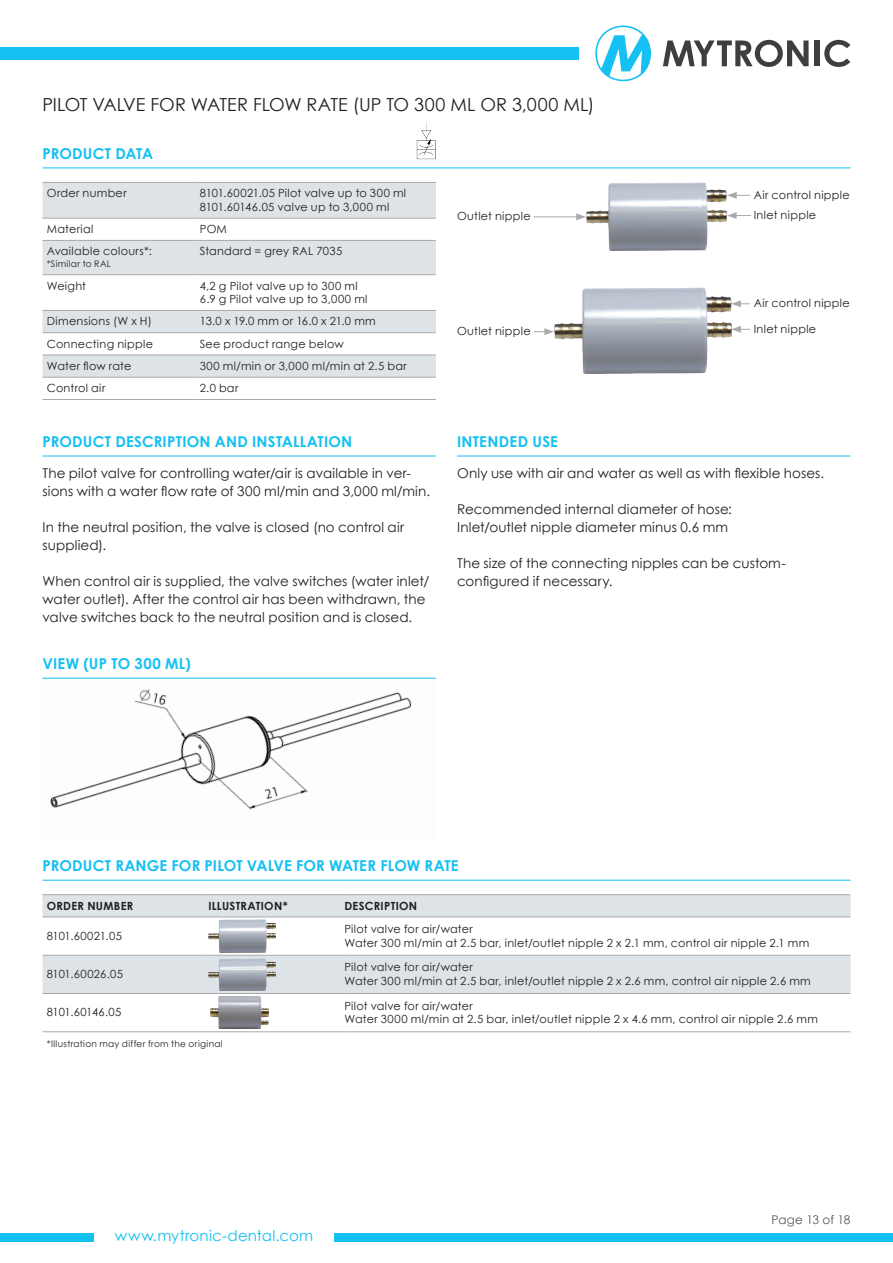
<style>
.page{position:relative;width:893px;height:1263px;background:#fff}
.page>*{position:absolute;margin:0;border:0;box-sizing:border-box;transform-origin:0 0}
.t1{font:18px "Century Gothic";letter-spacing:.005em;color:#231f20}
.t2{font:700 15px "Century Gothic";letter-spacing:.015em;color:#15c0f2}
.t3{font:15px "Century Gothic";letter-spacing:.015em;color:#15c0f2}
.t4{font:13.5px/18px "Century Gothic";letter-spacing:.005em;color:#231f20}
.t5{font:12px "Century Gothic";letter-spacing:-.005em;color:#57585a}
.t6{font:11.25px/13.5px "Century Gothic";letter-spacing:.03em;color:#231f20}
.t7{font:700 11.25px "Century Gothic";letter-spacing:.025em;color:#231f20}
.t8{font:11.25px "Century Gothic";letter-spacing:-.025em;color:#231f20}
.t9{font:11.25px "Century Gothic";letter-spacing:.005em;color:#231f20}
.t10{font:11.25px "Century Gothic";letter-spacing:.01em;color:#231f20}
.t11{font:11.25px "Century Gothic";letter-spacing:-.02em;color:#231f20}
.t12{font:9px "Century Gothic";letter-spacing:.035em;color:#231f20}
</style>
<div class="page">
<div style="left:0;top:1233px;width:94px;height:9px;background:#15c0f2"></div>
<div style="left:334px;top:1233px;width:559px;height:9px;background:#15c0f2"></div>
<svg style="left:663px;top:40px;width:146px;height:27px"></svg>
<div style="left:815px;top:40px;width:5px;height:26px;background:#3e3e3f"></div>
<svg style="left:824px;top:40px;width:26px;height:27px"></svg>
<svg style="left:595px;top:26px;width:56px;height:55px"></svg>
<div style="left:0;top:47px;width:578px;height:13px;background:#15c0f2"></div>
<img style="left:50px;top:689px;width:362px;height:121px">
<img style="left:587px;top:182px;width:140px;height:68px">
<img style="left:554px;top:287px;width:178px;height:86px">
<hr style="left:43px;top:168px;width:807px;height:1px;background:#15c0f2">
<div style="left:43px;top:183px;width:393px;height:35px;background:#dde3e7"></div>
<svg style="left:43px;top:241px;width:393px;height:136px;fill:#dde3e7"></svg>
<hr style="left:43px;top:182px;width:153px;height:1px;background:#a8a9ad">
<hr style="left:196px;top:182px;width:240px;height:1px;background:#a8a9ad">
<hr style="left:43px;top:218px;width:153px;height:1px;background:#a8a9ad">
<hr style="left:196px;top:218px;width:240px;height:1px;background:#a8a9ad">
<hr style="left:43px;top:240px;width:153px;height:1px;background:#a8a9ad">
<hr style="left:196px;top:240px;width:240px;height:1px;background:#a8a9ad">
<hr style="left:43px;top:274px;width:153px;height:1px;background:#a8a9ad">
<hr style="left:196px;top:274px;width:240px;height:1px;background:#a8a9ad">
<hr style="left:43px;top:310px;width:153px;height:1px;background:#a8a9ad">
<hr style="left:196px;top:310px;width:240px;height:1px;background:#a8a9ad">
<hr style="left:43px;top:332px;width:153px;height:1px;background:#a8a9ad">
<hr style="left:196px;top:332px;width:240px;height:1px;background:#a8a9ad">
<hr style="left:43px;top:355px;width:153px;height:1px;background:#a8a9ad">
<hr style="left:196px;top:355px;width:240px;height:1px;background:#a8a9ad">
<hr style="left:43px;top:377px;width:153px;height:1px;background:#a8a9ad">
<hr style="left:196px;top:377px;width:240px;height:1px;background:#a8a9ad">
<hr style="left:43px;top:399px;width:153px;height:1px;background:#a8a9ad">
<hr style="left:196px;top:399px;width:240px;height:1px;background:#a8a9ad">
<hr style="left:43px;top:456px;width:393px;height:1px;background:#15c0f2">
<hr style="left:457px;top:456px;width:393px;height:1px;background:#15c0f2">
<hr style="left:43px;top:678px;width:393px;height:1px;background:#15c0f2">
<hr style="left:43px;top:880px;width:807px;height:1px;background:#15c0f2">
<div style="left:43px;top:895px;width:807px;height:21px;background:#dde3e7"></div>
<svg style="left:43px;top:917px;width:807px;height:112px"></svg>
<hr style="left:43px;top:894px;width:161px;height:1px;background:#a8a9ad">
<hr style="left:204px;top:894px;width:140px;height:1px;background:#a8a9ad">
<hr style="left:344px;top:894px;width:506px;height:1px;background:#a8a9ad">
<hr style="left:43px;top:916px;width:161px;height:1px;background:#a8a9ad">
<hr style="left:204px;top:916px;width:140px;height:1px;background:#a8a9ad">
<hr style="left:344px;top:916px;width:506px;height:1px;background:#a8a9ad">
<hr style="left:43px;top:955px;width:161px;height:1px;background:#a8a9ad">
<hr style="left:204px;top:955px;width:140px;height:1px;background:#a8a9ad">
<hr style="left:344px;top:955px;width:506px;height:1px;background:#a8a9ad">
<hr style="left:43px;top:993px;width:161px;height:1px;background:#a8a9ad">
<hr style="left:204px;top:993px;width:140px;height:1px;background:#a8a9ad">
<hr style="left:344px;top:993px;width:506px;height:1px;background:#a8a9ad">
<hr style="left:43px;top:1031px;width:161px;height:1px;background:#a8a9ad">
<hr style="left:204px;top:1031px;width:140px;height:1px;background:#a8a9ad">
<hr style="left:344px;top:1031px;width:506px;height:1px;background:#a8a9ad">
<img style="left:208px;top:920px;width:68px;height:32px">
<img style="left:208px;top:958px;width:68px;height:33px">
<img style="left:210px;top:997px;width:59px;height:31px">
<svg style="left:731px;top:326px;width:19px;height:7px"></svg>
<svg style="left:727px;top:212px;width:24px;height:7px"></svg>
<svg style="left:731px;top:300px;width:19px;height:7px"></svg>
<svg style="left:727px;top:192px;width:23px;height:7px"></svg>
<hr style="left:534px;top:216px;width:45px;height:1px;background:#a8a9ad">
<svg style="left:576px;top:213px;width:10px;height:7px"></svg>
<svg style="left:534px;top:328px;width:20px;height:7px"></svg>
<img style="left:416px;top:122px;width:20px;height:38px">
<h1 class="t1" style="left:43px;top:92px;width:554px">PILOT VALVE FOR WATER FLOW RATE (UP TO 300 ML OR 3,000 ML)</h1>
<h2 class="t2" style="left:43px;top:142px;width:112px">PRODUCT DATA</h2>
<p class="t6" style="left:47px;top:186px;width:81px">Order number</p>
<p class="t6" style="left:200px;top:186px;width:208px">8101.60021.05 Pilot valve up to 300 ml<br>8101.60146.05 valve up to 3,000 ml</p>
<p class="t6" style="left:47px;top:222px;width:48px">Material</p>
<p class="t6" style="left:200px;top:222px;width:29px">POM</p>
<p class="t6" style="left:47px;top:244px;width:107px">Available colours*:</p>
<p class="t12" style="left:47px;top:258px;width:66px">*Similar to RAL</p>
<p class="t6" style="left:457px;top:209px;width:75px">Outlet nipple</p>
<p class="t6" style="left:200px;top:244px;width:144px">Standard = grey RAL 7035</p>
<p class="t6" style="left:47px;top:278px;width:41px">Weight</p>
<p class="t6" style="left:200px;top:278px;width:169px">4,2 g Pilot valve up to 300 ml<br>6.9 g Pilot valve up to 3,000 ml</p>
<p class="t6" style="left:47px;top:314px;width:107px">Dimensions (W x H)</p>
<p class="t8" style="left:200px;top:313px;width:177px">13.0 x 19.0 mm or 16.0 x 21.0 mm</p>
<p class="t6" style="left:47px;top:336px;width:108px">Connecting nipple</p>
<p class="t6" style="left:200px;top:336px;width:145px">See product range below</p>
<p class="t9" style="left:47px;top:358px;width:86px">Water flow rate</p>
<p class="t6" style="left:200px;top:359px;width:209px">300 ml/min or 3,000 ml/min at 2.5 bar</p>
<p class="t6" style="left:47px;top:381px;width:60px">Control air</p>
<p class="t6" style="left:200px;top:381px;width:40px">2.0 bar</p>
<p class="t6" style="left:457px;top:324px;width:75px">Outlet nipple</p>
<p class="t6" style="left:754px;top:188px;width:98px">Air control nipple</p>
<p class="t6" style="left:754px;top:208px;width:64px">Inlet nipple</p>
<p class="t6" style="left:754px;top:296px;width:98px">Air control nipple</p>
<p class="t6" style="left:754px;top:322px;width:64px">Inlet nipple</p>
<h2 class="t2" style="left:43px;top:430px;width:311px">PRODUCT DESCRIPTION AND INSTALLATION</h2>
<p class="t4" style="left:43px;top:464px;width:389px">The pilot valve for controlling water/air is available in ver&shy;sions with a water flow rate of 300 ml/min and 3,000 ml/min.</p>
<p class="t4" style="left:43px;top:518px;width:363px">In the neutral position, the valve is closed (no control air supplied).</p>
<p class="t4" style="left:43px;top:572px;width:388px">When control air is supplied, the valve switches (water inlet/ water outlet). After the control air has been withdrawn, the valve switches back to the neutral position and is closed.</p>
<h2 class="t2" style="left:43px;top:652px;width:150px">VIEW (UP TO 300 ML)</h2>
<h2 class="t2" style="left:457px;top:430px;width:102px">INTENDED USE</h2>
<p class="t4" style="left:457px;top:464px;width:369px">Only use with air and water as well as with flexible hoses.</p>
<p class="t4" style="left:457px;top:500px;width:276px">Recommended internal diameter of hose:<br>Inlet/outlet nipple diameter minus 0.6 mm</p>
<p class="t4" style="left:457px;top:554px;width:330px">The size of the connecting nipples can be custom&shy;configured if necessary.</p>
<h2 class="t2" style="left:43px;top:854px;width:418px">PRODUCT RANGE FOR PILOT VALVE FOR WATER FLOW RATE</h2>
<p class="t7" style="left:47px;top:897px;width:88px">ORDER NUMBER</p>
<p class="t7" style="left:208px;top:897px;width:81px">ILLUSTRATION*</p>
<p class="t7" style="left:344px;top:897px;width:74px">DESCRIPTION</p>
<p class="t10" style="left:47px;top:928px;width:77px">8101.60021.05</p>
<p class="t6" style="left:344px;top:922px;width:466px">Pilot valve for air/water<br>Water 300 ml/min at 2.5 bar, inlet/outlet nipple 2 x 2.1 mm, control air nipple 2.1 mm</p>
<p class="t6" style="left:47px;top:967px;width:78px">8101.60026.05</p>
<p class="t6" style="left:344px;top:960px;width:468px">Pilot valve for air/water<br>Water 300 ml/min at 2.5 bar, inlet/outlet nipple 2 x 2.6 mm, control air nipple 2.6 mm</p>
<p class="t11" style="left:47px;top:1004px;width:76px">8101.60146.05</p>
<p class="t6" style="left:344px;top:998px;width:475px">Pilot valve for air/water<br>Water 3000 ml/min at 2.5 bar, inlet/outlet nipple 2 x 4.6 mm, control air nipple 2.6 mm</p>
<p class="t12" style="left:47px;top:1037px;width:177px">*Illustration may differ from the original</p>
<h2 class="t3" style="left:115px;top:1225px;width:200px">www.mytronic-dental.com</h2>
<p class="t5" style="left:771px;top:1212px;width:81px">Page 13 of 18</p>
</div>
